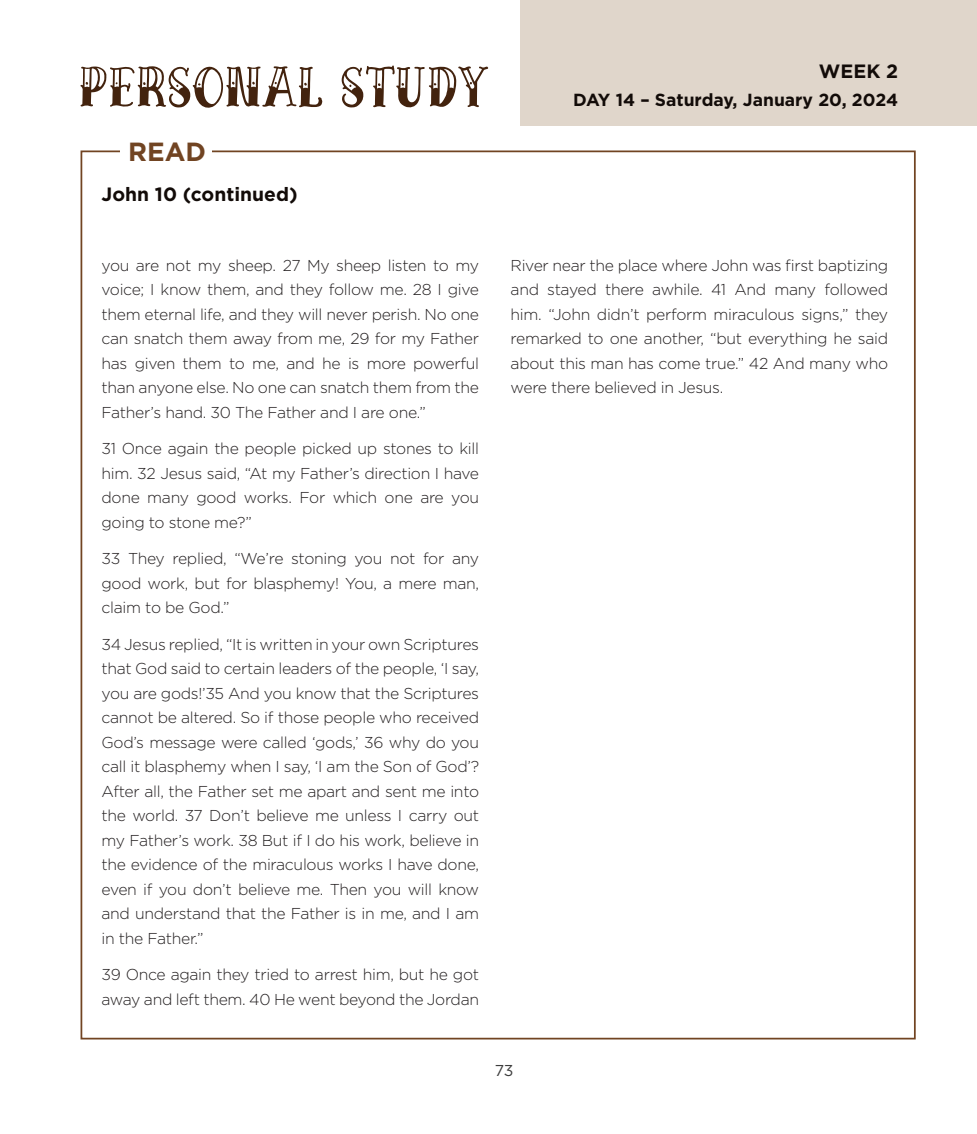
<style>
.page{position:relative;width:977px;height:1134px;background:#fff}
.page>*{position:absolute;margin:0;border:0;box-sizing:border-box;transform-origin:0 0}
.Main_Header{font:57.75px "Strong West";color:#43230e}
.Subhead{font:700 26.25px "Gotham";color:#714422}
.Subhead_2{font:700 19.25px "Gotham";color:#120b08}
.Subhead_2-2{font:700 17.5px "Gotham";color:#120b08}
.t1{font:300 15.75px/24.5px "Gotham";letter-spacing:-.02em;color:#231f20;text-align:justify}
.t2{font:15.75px "Gotham";color:#3c3c3c}
</style>
<div class="page">
<div style="left:520px;top:0;width:456px;height:126px;background:#e0d6cb"></div>
<p class="Main_Header" style="left:79px;top:55px;width:411px">PERSONAL STUDY</p>
<p class="Subhead_2" style="left:819px;top:59px;width:81px">WEEK 2</p>
<p class="Subhead_2-2" style="left:573px;top:88px;width:326px">DAY 14 – Saturday, January 20, 2024</p>
<p class="Subhead" style="left:128px;top:134px;width:79px">READ</p>
<p class="Subhead_2" style="left:102px;top:181px;width:197px">John 10 (continued)</p>
<p class="t1" style="left:102px;top:252px;width:379px">you are not my sheep. 27 My sheep listen to my voice; I know them, and they follow me. 28 I give them eternal life, and they will never perish. No one can snatch them away from me, 29 for my Father has given them to me, and he is more powerful than anyone else. No one can snatch them from the Father’s hand. 30 The Father and I are one.”</p>
<p class="t1" style="left:102px;top:436px;width:379px">31 Once again the people picked up stones to kill him. 32 Jesus said, “At my Father’s direction I have done many good works. For which one are you going to stone me?”</p>
<p class="t1" style="left:102px;top:546px;width:379px">33 They replied, “We’re stoning you not for any good work, but for blasphemy! You, a mere man, claim to be God.”</p>
<p class="t1" style="left:102px;top:631px;width:379px">34 Jesus replied, “It is written in your own Scriptures that God said to certain leaders of the people, ‘I say, you are gods!’35 And you know that the Scriptures cannot be altered. So if those people who received God’s message were called ‘gods,’ 36 why do you call it blasphemy when I say, ‘I am the Son of God’?<br>After all, the Father set me apart and sent me into the world. 37 Don’t believe me unless I carry out my Father’s work. 38 But if I do his work, believe in the evidence of the miraculous works I have done, even if you don’t believe me. Then you will know and understand that the Father is in me, and I am in the Father.”</p>
<p class="t1" style="left:102px;top:962px;width:379px">39 Once again they tried to arrest him, but he got away and left them. 40 He went beyond the Jordan</p>
<p class="t1" style="left:510px;top:252px;width:379px">River near the place where John was first baptizing and stayed there awhile. 41 And many followed him. “John didn’t perform miraculous signs,” they remarked to one another, “but everything he said about this man has come true.” 42 And many who were there believed in Jesus.</p>
<p class="t2" style="left:495px;top:1060px;width:20px">73</p>
</div>
